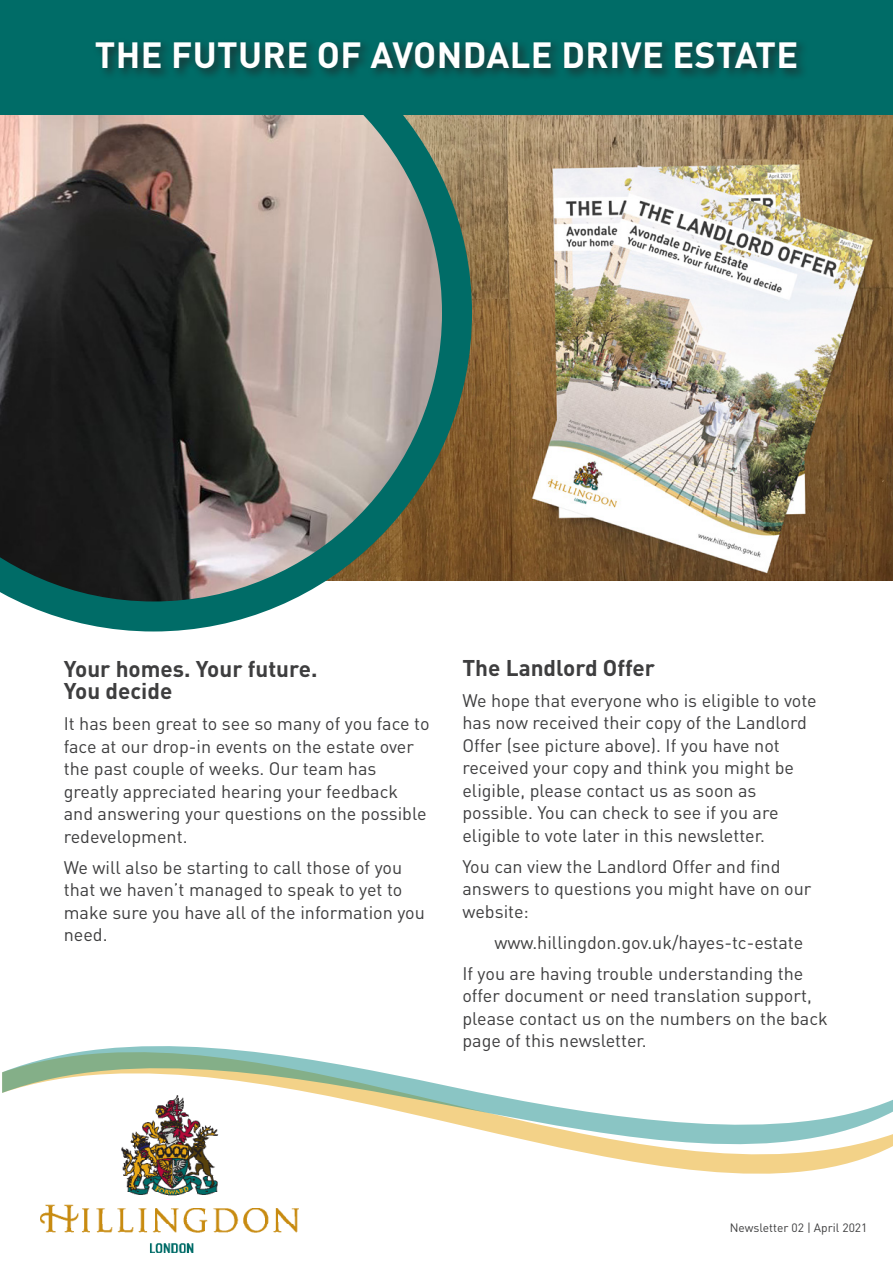
<style>
.page{position:relative;width:893px;height:1263px;background:#fff}
.page>*{position:absolute;margin:0;border:0;box-sizing:border-box;transform-origin:0 0}
.Page_headings{font:700 36px "DINOT";letter-spacing:.01em;color:#fff}
.Heading{font:700 22.5px/22.5px "DINOT";color:#3e3e3f}
.Indent{font:18px/22.5px "DINOT";color:#3e3e3f}
.t1{font:12px "DINOT";color:#3e3e3f}
</style>
<div class="page">
<img style="left:472px;top:115px;width:421px;height:466px">
<svg style="left:0;top:115px;width:472px;height:516px;background:#72736c"></svg>
<svg style="left:548px;top:1145px;width:345px;height:29px;fill:#f3d38c"></svg>
<svg style="left:2px;top:1046px;width:891px;height:99px"></svg>
<img style="left:40px;top:1095px;width:258px;height:157px">
<div style="left:0;top:0;width:893px;height:115px;background:#006c67"></div>
<div style="left:93px;top:38px;width:715px;height:42px;background:#231f20;opacity:.75"></div>
<p class="Page_headings" style="left:95px;top:31px;width:705px">THE FUTURE OF AVONDALE DRIVE ESTATE</p>
<p class="Heading" style="left:64px;top:657px;width:255px">Your homes. Your future.<br>You decide</p>
<p class="Indent" style="left:64px;top:712px;width:367px">It has been great to see so many of you face to face at our drop-in events on the estate over the past couple of weeks. Our team has greatly appreciated hearing your feedback and answering your questions on the possible redevelopment.</p>
<p class="Indent" style="left:64px;top:855px;width:363px">We will also be starting to call those of you that we haven’t managed to speak to yet to make sure you have all of the information you need.</p>
<p class="Heading" style="left:462px;top:655px;width:194px">The Landlord Offer</p>
<p class="Indent" style="left:462px;top:688px;width:356px">We hope that everyone who is eligible to vote has now received their copy of the Landlord Offer (see picture above). If you have not received your copy and think you might be eligible, please contact us as soon as possible. You can check to see if you are eligible to vote later in this newsletter.</p>
<p class="Indent" style="left:462px;top:854px;width:351px">You can view the Landlord Offer and find answers to questions you might have on our website:</p>
<p class="Indent" style="left:494px;top:930px;width:310px">www.hillingdon.gov.uk/hayes-tc-estate</p>
<p class="Indent" style="left:462px;top:961px;width:367px">If you are having trouble understanding the offer document or need translation support, please contact us on the numbers on the back page of this newsletter.</p>
<p class="t1" style="left:730px;top:1219px;width:139px">Newsletter 02 | April 2021</p>
</div>
